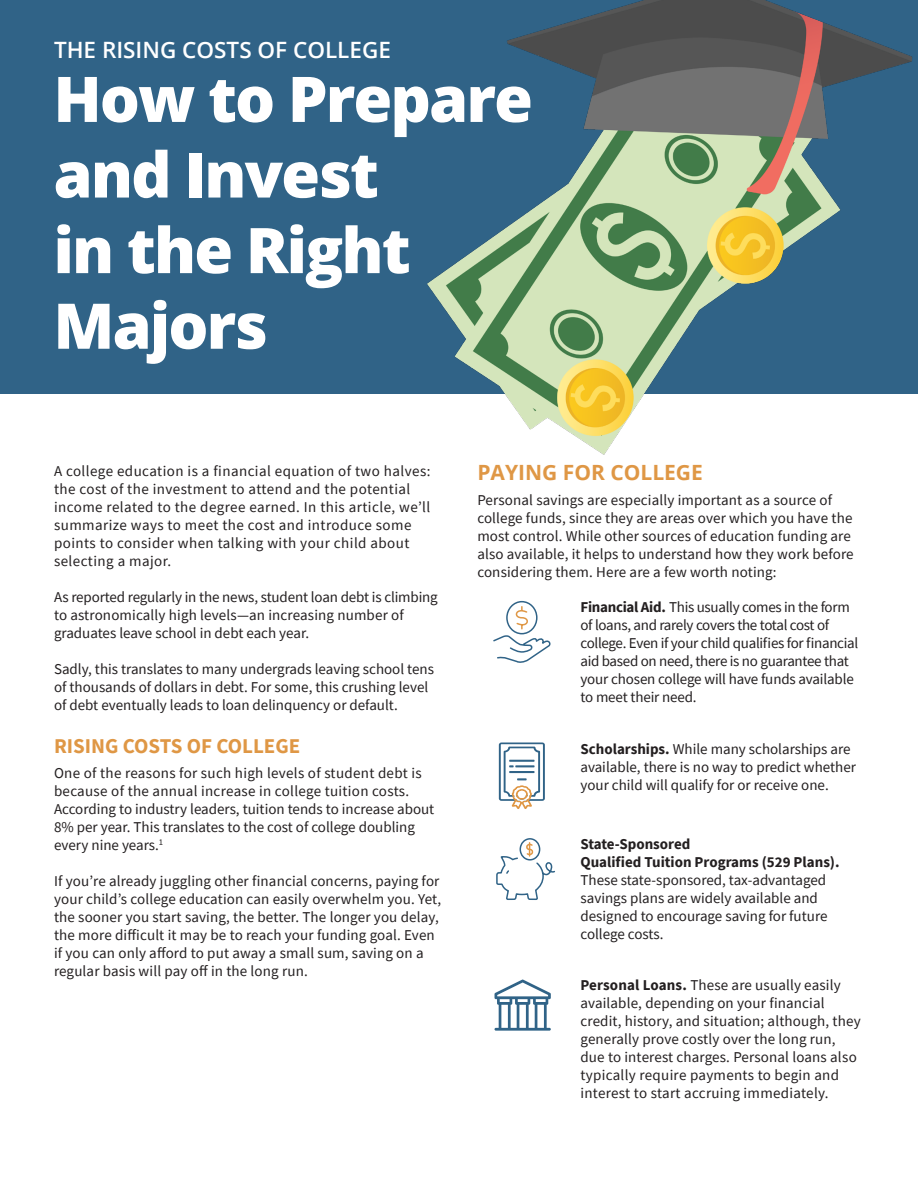
<style>
.page{position:relative;width:918px;height:1188px;background:#fff}
.page>*{position:absolute;margin:0;border:0;box-sizing:border-box;transform-origin:0 0}
.t1{font:800 63px/75.6px "Open Sans";letter-spacing:-.03em;color:#fff}
.t2{font:600 22.5px "Open Sans";color:#fff}
.t3{font:700 21px "Source Sans Pro";color:#df9745}
.t4{font:700 21px "Open Sans";color:#df9745}
.t5{font:15px/18px "Source Sans Pro";letter-spacing:.01em;color:#231f20}
.t6{font:15px/18px "Source Sans Pro";letter-spacing:.03em;color:#231f20}
.t7{font:15px/18px "Source Sans Pro";letter-spacing:-.02em;color:#231f20}
.t8{font:700 15px "Source Sans Pro";color:#231f20}
.s1{font-weight:700}
</style>
<div class="page">
<div style="left:0;top:0;width:918px;height:393px;background:#306387"></div>
<svg style="left:499px;top:742px;width:46px;height:67px"></svg>
<div style="left:520px;top:838px;width:20px;height:23px;border:2px solid #306387;border-radius:50%"></div>
<svg style="left:496px;top:843px;width:59px;height:57px"></svg>
<svg style="left:493px;top:600px;width:58px;height:63px"></svg>
<svg style="left:495px;top:980px;width:56px;height:51px"></svg>
<img style="left:414px;top:0;width:504px;height:455px">
<p class="t2" style="left:54px;top:34px;width:338px">THE RISING COSTS OF COLLEGE</p>
<p class="t1" style="left:53px;top:58px;width:481px">How to Prepare and Invest<br>in the Right<br>Majors</p>
<p class="t6" style="left:54px;top:462px;width:378px">A college education is a financial equation of two halves: the cost of the investment to attend and the potential income related to the degree earned. In this article, we’ll summarize ways to meet the cost and introduce some points to consider when talking with your child about selecting a major.</p>
<p class="t5" style="left:54px;top:588px;width:385px">As reported regularly in the news, student loan debt is climbing to astronomically high levels—an increasing number of graduates leave school in debt each year.</p>
<p class="t5" style="left:54px;top:660px;width:382px">Sadly, this translates to many undergrads leaving school tens of thousands of dollars in debt. For some, this crushing level of debt eventually leads to loan delinquency or default.</p>
<p class="t3" style="left:54px;top:732px;width:248px">RISING COSTS OF COLLEGE</p>
<p class="t5" style="left:54px;top:764px;width:382px">One of the reasons for such high levels of student debt is because of the annual increase in college tuition costs.<br>According to industry leaders, tuition tends to increase about 8% per year. This translates to the cost of college doubling every nine years.<sup>1</sup></p>
<p class="t5" style="left:54px;top:872px;width:389px">If you’re already juggling other financial concerns, paying for your child’s college education can easily overwhelm you. Yet, the sooner you start saving, the better. The longer you delay, the more difficult it may be to reach your funding goal. Even if you can only afford to put away a small sum, saving on a regular basis will pay off in the long run.</p>
<p class="t4" style="left:477px;top:458px;width:227px">PAYING FOR COLLEGE</p>
<p class="t5" style="left:477px;top:491px;width:378px">Personal savings are especially important as a source of college funds, since they are areas over which you have the most control. While other sources of education funding are also available, it helps to understand how they work before considering them. Here are a few worth noting:</p>
<p class="t7" style="left:580px;top:598px;width:279px"><span class="s1">Financial Aid.</span> This usually comes in the form of loans, and rarely covers the total cost of college. Even if your child qualifies for financial aid based on need, there is no guarantee that your chosen college will have funds available to meet their need.</p>
<p class="t5" style="left:580px;top:740px;width:277px"><span class="s1">Scholarships.</span> While many scholarships are available, there is no way to predict whether your child will qualify for or receive one.</p>
<p class="t8" style="left:580px;top:834px;width:111px">State-Sponsored</p>
<p class="t5" style="left:580px;top:853px;width:261px"><span class="s1">Qualified Tuition Programs (529 Plans).<br></span>These state-sponsored, tax-advantaged savings plans are widely available and designed to encourage saving for future college costs.</p>
<p class="t5" style="left:580px;top:976px;width:282px"><span class="s1">Personal Loans.</span> These are usually easily available, depending on your financial credit, history, and situation; although, they generally prove costly over the long run, due to interest charges. Personal loans also typically require payments to begin and interest to start accruing immediately.</p>
</div>
